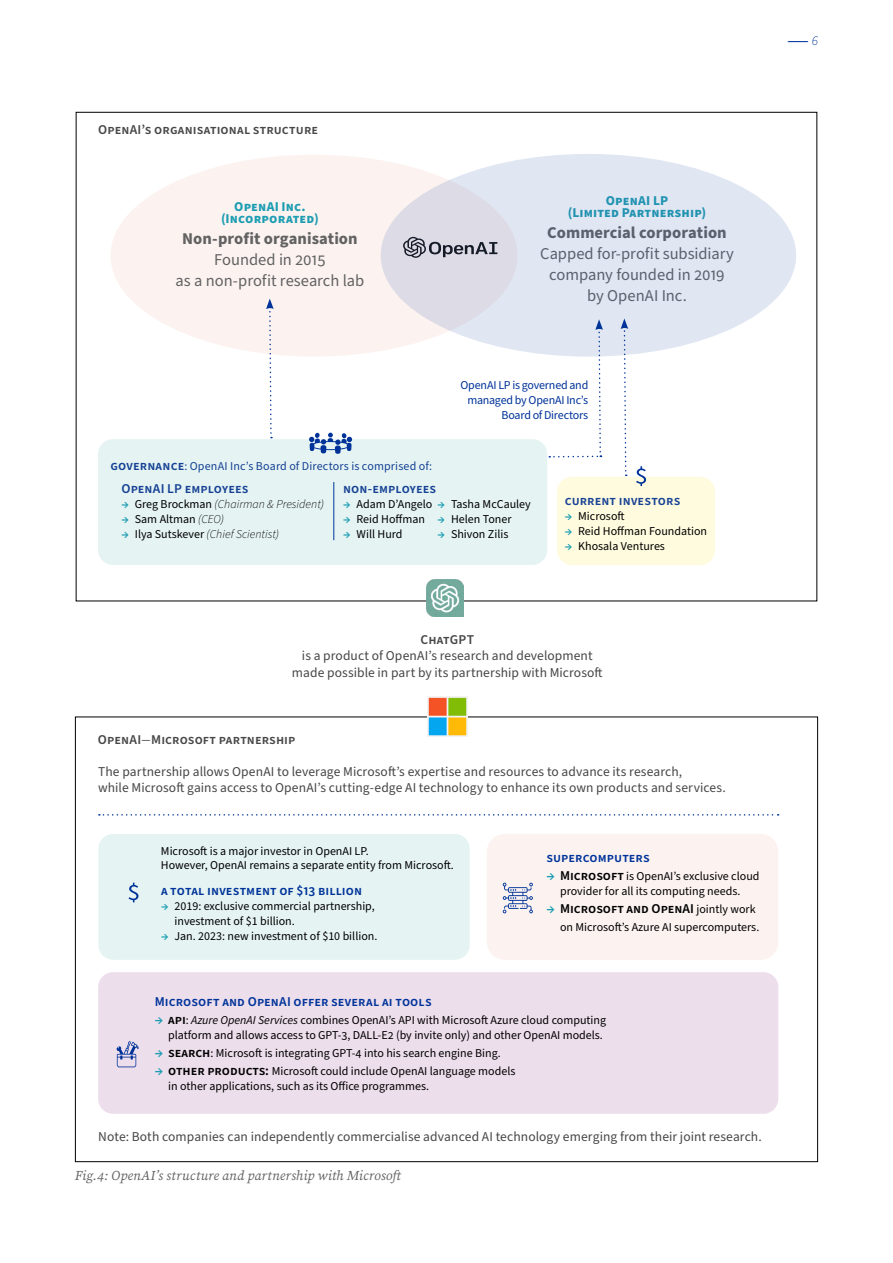
<style>
.page{position:relative;width:893px;height:1263px;background:#fff}
.page>*{position:absolute;margin:0;border:0;box-sizing:border-box;transform-origin:0 0}
.t1{font:16.5px/21px "Source Sans Pro";letter-spacing:-.005em;color:#626262;text-align:center}
.t2{font:700 16.5px "Source Sans Pro";color:#626262}
.t3{font:13.5px/16.5px "Source Sans Pro";letter-spacing:.005em;color:#464646}
.t4{font:600 13.5px "Source Sans Pro";letter-spacing:.01em;color:#039}
.t5{font:600 13.5px "Source Sans Pro";letter-spacing:.01em;color:#474747}
.t6{font:700 13.5px/12px "Source Sans Pro";letter-spacing:.01em;color:#1e9db2;text-align:center}
.t7{font:italic 13.5px "Source Serif 4";letter-spacing:.015em;color:#626262}
.t8{font:600 13.5px "Source Sans Pro";letter-spacing:.005em;color:#164194}
.t9{font:600 13.5px "Source Sans Pro";color:#000}
.t10{font:600 13.5px "Source Serif 4";color:#039}
.t11{font:12px/15px "Source Sans Pro";color:#000}
.t12{font:italic 300 12px "Source Sans Pro";color:#000}
.t13{font:12px/15px "Source Sans Pro";letter-spacing:-.02em;color:#039;text-align:right}
.t14{font:12px "Source Sans Pro";letter-spacing:.01em;color:#164194}
.s1{font-weight:600;font-size:13.5px}
.s2{font-weight:600;font-style:normal;color:#1c9db3}
.s3{font-weight:400;font-style:normal}
.s4{font-weight:600;color:#1c9db3}
.s5{font-weight:300;font-style:italic}
.s6{font-family:"Source Sans Pro";font-weight:300;font-style:italic}
.s7{font-weight:400}
.s8{font-weight:600;font-size:13.5px;color:#1c9db3}
.s9{color:#1c9db3}
.s10{font-weight:400;font-size:12px}
.s11{font-style:italic}
</style>
<div class="page">
<div style="left:98px;top:972px;width:680px;height:142px;background:#eddeec;border-radius:15px"></div>
<svg style="left:117px;top:1041px;width:21px;height:26px"></svg>
<div style="left:111px;top:155px;width:407px;height:202px;background:#fcf3f1;border-radius:50%"></div>
<div style="left:98px;top:834px;width:372px;height:126px;background:#e5f4f3;border-radius:15px"></div>
<svg style="left:128px;top:883px;width:10px;height:19px"></svg>
<svg style="left:99px;top:814px;width:680px;height:2px"></svg>
<div style="left:381px;top:154px;width:415px;height:203px;background:#e0e6f2;border-radius:50%"></div>
<img style="left:427px;top:697px;width:40px;height:39px">
<div style="left:98px;top:439px;width:449px;height:126px;background:#e5f4f3;border-radius:15px"></div>
<hr style="left:334px;top:482px;width:1px;height:58px;background:#039">
<svg style="left:266px;top:299px;width:8px;height:139px"></svg>
<div style="left:557px;top:477px;width:158px;height:88px;background:#fffbde;border-radius:15px"></div>
<svg style="left:549px;top:319px;width:54px;height:139px"></svg>
<svg style="left:621px;top:318px;width:7px;height:158px"></svg>
<svg style="left:636px;top:466px;width:10px;height:20px"></svg>
<div style="left:487px;top:834px;width:291px;height:126px;background:#fcf3f1;border-radius:18px"></div>
<svg style="left:503px;top:883px;width:30px;height:30px"></svg>
<svg style="left:309px;top:433px;width:43px;height:21px"></svg>
<img style="left:427px;top:580px;width:37px;height:37px">
<p class="t5" style="left:98px;top:121px;width:221px">OpenAI’s organisational structure</p>
<p class="t6" style="left:221px;top:201px;width:99px">OpenAI Inc. (Incorporated)</p>
<h1 class="t2" style="left:182px;top:227px;width:177px">Non-profit organisation</h1>
<h1 class="t1" style="left:176px;top:249px;width:190px">Founded in 2015<br>as a non-profit research lab</h1>
<p class="t6" style="left:568px;top:195px;width:140px">OpenAI LP<br>(Limited Partnership)</p>
<h1 class="t2" style="left:547px;top:221px;width:181px">Commercial corporation</h1>
<h1 class="t1" style="left:540px;top:244px;width:195px">Capped for-profit subsidiary company founded in 2019 by OpenAI Inc.</h1>
<p class="t14" style="left:111px;top:457px;width:323px"><span class="s1">governance</span>: OpenAI Inc’s Board of Directors is comprised of:</p>
<p class="t13" style="left:460px;top:377px;width:129px">OpenAI LP is governed and managed by OpenAI Inc’s<br>Board of Directors</p>
<p class="t8" style="left:121px;top:480px;width:129px">OpenAI LP employees</p>
<p class="t12" style="left:121px;top:496px;width:204px"><span class="s2">→</span> <span class="s3">Greg Brockman</span> (Chairman &amp; President)</p>
<p class="t11" style="left:121px;top:512px;width:104px"><span class="s4">→</span> Sam Altman <span class="s5">(CEO)</span></p>
<p class="t12" style="left:121px;top:526px;width:159px"><span class="s2">→</span> <span class="s3">Ilya Sutskever</span> (Chief Scientist)</p>
<p class="t8" style="left:343px;top:480px;width:95px">non-employees</p>
<p class="t11" style="left:343px;top:497px;width:189px"><span class="s4">→</span> Adam D’Angelo <span class="s4">→</span> Tasha McCauley</p>
<p class="t11" style="left:343px;top:512px;width:84px"><span class="s4">→</span> Reid Hoffman</p>
<p class="t11" style="left:343px;top:527px;width:61px"><span class="s4">→</span> Will Hurd</p>
<p class="t11" style="left:437px;top:512px;width:76px"><span class="s4">→</span> Helen Toner</p>
<p class="t11" style="left:437px;top:527px;width:72px"><span class="s4">→</span> Shivon Zilis</p>
<p class="t8" style="left:565px;top:491px;width:117px">current investors</p>
<p class="t11" style="left:565px;top:508px;width:61px"><span class="s4">→</span> Microsoft</p>
<p class="t11" style="left:565px;top:523px;width:144px"><span class="s4">→</span> Reid Hoffman Foundation</p>
<p class="t11" style="left:565px;top:538px;width:102px"><span class="s4">→</span> Khosala Ventures</p>
<p class="t10" style="left:787px;top:31px;width:32px">⸺ <span class="s6">6</span></p>
<p class="t5" style="left:420px;top:630px;width:55px">ChatGPT</p>
<p class="t3" style="left:292px;top:648px;width:312px;text-align:center">is a product of OpenAI’s research and development made possible in part by its partnership with Microsoft</p>
<p class="t5" style="left:98px;top:731px;width:199px">OpenAI<span class="s7">—</span>Microsoft partnership</p>
<p class="t3" style="left:98px;top:764px;width:629px">The partnership allows OpenAI to leverage Microsoft’s expertise and resources to advance its research,<br>while Microsoft gains access to OpenAI’s cutting-edge AI technology to enhance its own products and services.</p>
<p class="t11" style="left:161px;top:845px;width:294px;line-height:13.5px">Microsoft is a major investor in OpenAI LP.<br>However, OpenAI remains a separate entity from Microsoft.</p>
<p class="t4" style="left:161px;top:881px;width:203px">a total investment of $13 billion</p>
<p class="t11" style="left:174px;top:898px;width:202px;text-indent:-14px"><span class="s4">→</span> 2019: exclusive commercial partnership, investment of $1 billion.</p>
<p class="t11" style="left:161px;top:928px;width:218px"><span class="s4">→</span> Jan. 2023: new investment of $10 billion.</p>
<p class="t4" style="left:546px;top:849px;width:105px">supercomputers</p>
<p class="t11" style="left:546px;top:869px;width:215px;text-align:center"><span class="s8">→</span> <span class="s1">Microsoft</span> is OpenAI’s exclusive cloud provider for all its computing needs.</p>
<p class="t9" style="left:546px;top:900px;width:211px"><span class="s9">→</span> Microsoft and OpenAI <span class="s10">jointly work</span></p>
<p class="t11" style="left:560px;top:920px;width:201px">on Microsoft’s Azure AI supercomputers.</p>
<p class="t4" style="left:155px;top:992px;width:278px">Microsoft and OpenAI offer several ai tools</p>
<p class="t11" style="left:155px;top:1013px;width:453px;text-align:right"><span class="s8">→</span> <span class="s1">api</span>: <span class="s11">Azure OpenAI Services</span> combines OpenAI’s API with Microsoft Azure cloud computing platform and allows access to GPT-3, DALL-E2 (by invite only) and other OpenAI models.</p>
<p class="t11" style="left:155px;top:1046px;width:347px"><span class="s8">→</span> <span class="s1">search</span>: Microsoft is integrating GPT-4 into his search engine Bing.</p>
<p class="t11" style="left:168px;top:1064px;width:349px;text-indent:-13px"><span class="s8">→</span> <span class="s1">other products:</span> Microsoft could include OpenAI language models in other applications, such as its Office programmes.</p>
<p class="t3" style="left:98px;top:1128px;width:665px">Note: Both companies can independently commercialise advanced AI technology emerging from their joint research.</p>
<p class="t7" style="left:75px;top:1167px;width:330px">Fig.4: OpenAI’s structure and partnership with Microsoft</p>
</div>
